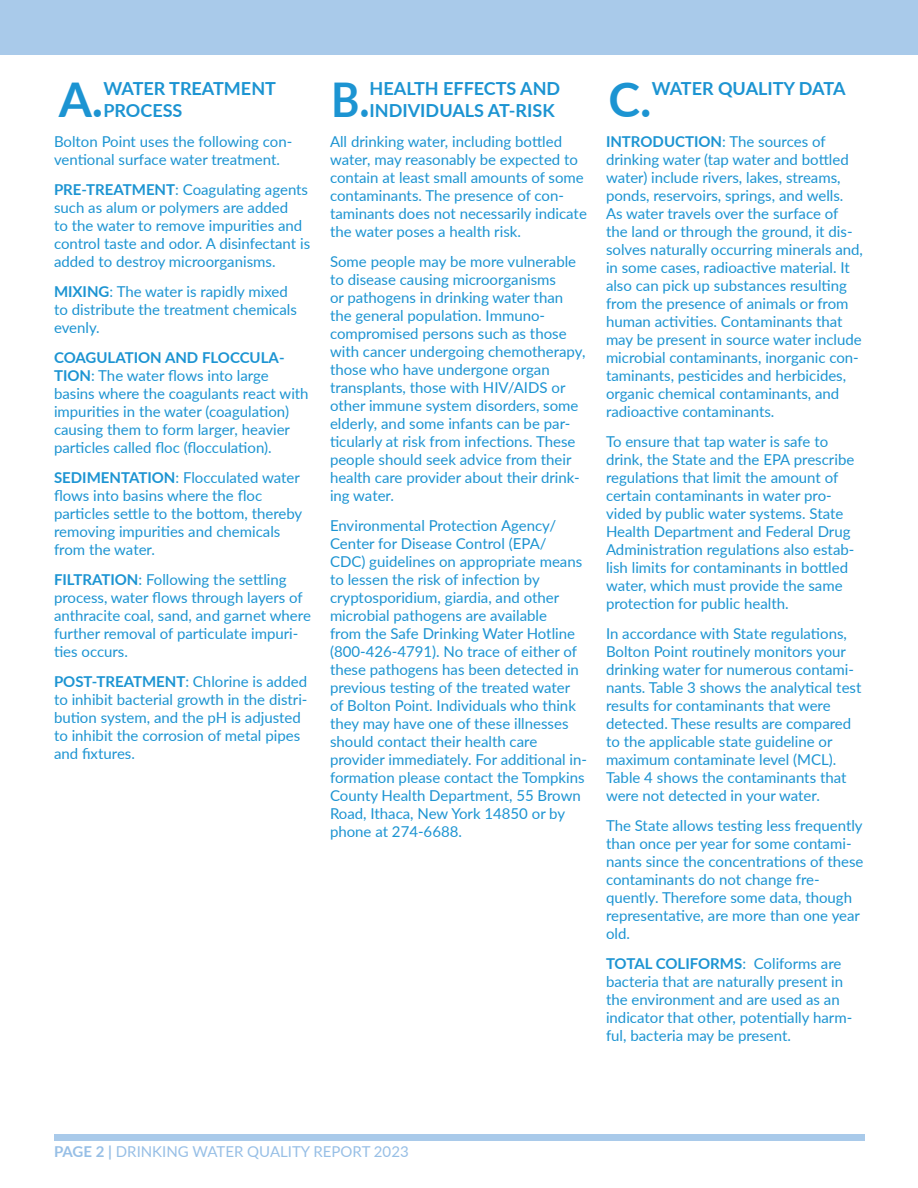
<style>
.page{position:relative;width:918px;height:1188px;background:#fff}
.page>*{position:absolute;margin:0;border:0;box-sizing:border-box;transform-origin:0 0}
.Header_Text{font:700 47.85px "Lato";color:#1c94d2}
.Header_Text-2{font:700 47.85px "Lato";color:#1c94d2;scale:.9 1}
.Header_Text-3{font:700 18px/21.6px "Lato";color:#1c94d2}
.Paragraph_Style_1{font:15px/18px "Lato";color:#1c94d2}
.t1{font:15px "Lato";color:#97bfe6}
.s1{font-weight:700}
</style>
<div class="page">
<div style="left:54px;top:1134px;width:810px;height:7px;background:#a9caea"></div>
<div style="left:0;top:0;width:918px;height:55px;background:#a9caea"></div>
<p class="Header_Text" style="left:59px;top:64px;width:46px">A.</p>
<p class="Header_Text-3" style="left:103px;top:77px;width:174px">WATER TREATMENT<br>PROCESS</p>
<p class="Paragraph_Style_1" style="left:54px;top:132px;width:240px">Bolton Point uses the following con&shy;ventional surface water treatment.</p>
<p class="Paragraph_Style_1" style="left:54px;top:180px;width:258px"><span class="s1">PRE-TREATMENT</span>: Coagulating agents such as alum or polymers are added<br>to the water to remove impurities and control taste and odor. A disinfectant is added to destroy microorganisms.</p>
<p class="Paragraph_Style_1" style="left:54px;top:282px;width:244px"><span class="s1">MIXING</span>: The water is rapidly mixed to distribute the treatment chemicals evenly.</p>
<p class="Paragraph_Style_1" style="left:54px;top:348px;width:256px"><span class="s1">COAGULATION AND FLOCCULA-TION</span>: The water flows into large basins where the coagulants react with impurities in the water (coagulation) causing them to form larger, heavier particles called floc (flocculation).</p>
<p class="Paragraph_Style_1" style="left:54px;top:468px;width:250px"><span class="s1">SEDIMENTATION</span>: Flocculated water flows into basins where the floc particles settle to the bottom, thereby removing impurities and chemicals from the water.</p>
<p class="Paragraph_Style_1" style="left:54px;top:570px;width:258px"><span class="s1">FILTRATION</span>: Following the settling process, water flows through layers of anthracite coal, sand, and garnet where further removal of particulate impuri&shy;ties occurs.</p>
<p class="Paragraph_Style_1" style="left:54px;top:672px;width:255px"><span class="s1">POST-TREATMENT</span>: Chlorine is added to inhibit bacterial growth in the distri&shy;bution system, and the pH is adjusted to inhibit the corrosion of metal pipes and fixtures.</p>
<p class="Header_Text-2" style="left:331px;top:64px;width:44px">B.</p>
<p class="Header_Text-3" style="left:370px;top:77px;width:192px">HEALTH EFFECTS AND<br>INDIVIDUALS AT-RISK</p>
<p class="Paragraph_Style_1" style="left:330px;top:132px;width:258px">All drinking water, including bottled water, may reasonably be expected to contain at least small amounts of some contaminants. The presence of con&shy;taminants does not necessarily indicate the water poses a health risk.</p>
<p class="Paragraph_Style_1" style="left:330px;top:252px;width:257px">Some people may be more vulnerable to disease causing microorganisms<br>or pathogens in drinking water than the general population. Immuno&shy;compromised persons such as those with cancer undergoing chemotherapy, those who have undergone organ transplants, those with HIV/AIDS or other immune system disorders, some elderly, and some infants can be par&shy;ticularly at risk from infections. These people should seek advice from their health care provider about their drink&shy;ing water.</p>
<p class="Paragraph_Style_1" style="left:330px;top:516px;width:259px">Environmental Protection Agency/ Center for Disease Control (EPA/<br>CDC) guidelines on appropriate means to lessen the risk of infection by cryptosporidium, giardia, and other microbial pathogens are available<br>from the Safe Drinking Water Hotline (800-426-4791). No trace of either of these pathogens has been detected in previous testing of the treated water of Bolton Point. Individuals who think they may have one of these illnesses should contact their health care provider immediately. For additional in&shy;formation please contact the Tompkins County Health Department, 55 Brown Road, Ithaca, New York 14850 or by phone at 274-6688.</p>
<p class="Header_Text" style="left:609px;top:64px;width:44px">C.</p>
<p class="Header_Text-3" style="left:652px;top:77px;width:195px">WATER QUALITY DATA</p>
<p class="Paragraph_Style_1" style="left:606px;top:132px;width:258px"><span class="s1">INTRODUCTION</span>: The sources of drinking water (tap water and bottled water) include rivers, lakes, streams, ponds, reservoirs, springs, and wells.<br>As water travels over the surface of the land or through the ground, it dis&shy;solves naturally occurring minerals and, in some cases, radioactive material. It also can pick up substances resulting from the presence of animals or from human activities. Contaminants that may be present in source water include microbial contaminants, inorganic con&shy;taminants, pesticides and herbicides, organic chemical contaminants, and radioactive contaminants.</p>
<p class="Paragraph_Style_1" style="left:606px;top:432px;width:250px">To ensure that tap water is safe to drink, the State and the EPA prescribe regulations that limit the amount of certain contaminants in water pro&shy;vided by public water systems. State Health Department and Federal Drug Administration regulations also estab&shy;lish limits for contaminants in bottled water, which must provide the same protection for public health.</p>
<p class="Paragraph_Style_1" style="left:606px;top:624px;width:257px">In accordance with State regulations, Bolton Point routinely monitors your drinking water for numerous contami&shy;nants. Table 3 shows the analytical test results for contaminants that were detected. These results are compared to the applicable state guideline or maximum contaminate level (MCL).<br>Table 4 shows the contaminants that were not detected in your water.</p>
<p class="Paragraph_Style_1" style="left:606px;top:816px;width:259px">The State allows testing less frequently than once per year for some contami&shy;nants since the concentrations of these contaminants do not change fre&shy;quently. Therefore some data, though representative, are more than one year old.</p>
<p class="Paragraph_Style_1" style="left:606px;top:954px;width:248px"><span class="s1">TOTAL COLIFORMS</span>: Coliforms are bacteria that are naturally present in the environment and are used as an indicator that other, potentially harm&shy;ful, bacteria may be present.</p>
<p class="t1" style="left:54px;top:1141px;width:356px"><span class="s1">PAGE 2 |</span> DRINKING WATER QUALITY REPORT 2023</p>
</div>
